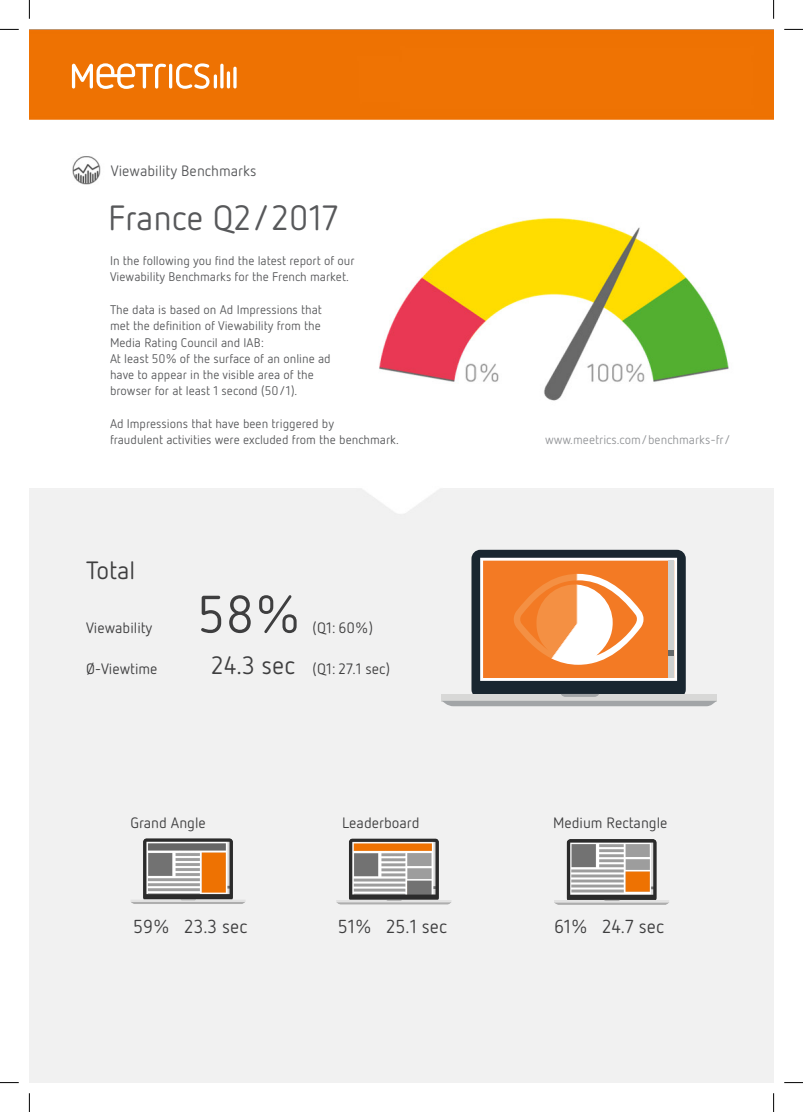
<style>
.page{position:relative;width:803px;height:1112px;background:#fff}
.page>*{position:absolute;margin:0;border:0;box-sizing:border-box;transform-origin:0 0}
.t1{font:52.5px "Netto OT";color:#3e3e3f}
.t2{font:35px "Netto OT";color:#57585a}
.t3{font:25px "Netto OT";color:#3e3e3f}
.t4{font:18.75px "Netto OT";color:#3e3e3f}
.t5{font:15px "Netto OT";color:#3e3e3f}
.t6{font:15px "Netto OT";color:#57585a}
.t7{font:12.5px/16.2px "Netto OT";color:#57585a}
.t8{font:12.5px "Netto OT";color:#939598}
.s1{font-size:25px}
</style>
<div class="page">
<img style="left:29px;top:29px;width:744px;height:1053px">
<img style="left:101px;top:824px;width:179px;height:96px">
<img style="left:326px;top:828px;width:138px;height:82px">
<img style="left:522px;top:824px;width:179px;height:96px">
<div style="left:471px;top:549px;width:215px;height:149px;background:#192630;border-radius:9px"></div>
<svg style="left:442px;top:693px;width:275px;height:13px;background:#b6b8b9"></svg>
<svg style="left:480px;top:557px;width:197px;height:123px;background:#f29b5c"></svg>
<hr style="left:169px;top:64px;width:3px;height:24px;background:#fff;border-radius:2px">
<svg style="left:220px;top:64px;width:4px;height:24px"></svg>
<hr style="left:227px;top:71px;width:3px;height:17px;background:#fff;border-radius:2px">
<svg style="left:233px;top:67px;width:4px;height:21px"></svg>
<hr style="left:214px;top:74px;width:3px;height:14px;background:#fff;border-radius:2px">
<svg style="left:72px;top:63px;width:94px;height:26px"></svg>
<svg style="left:176px;top:63px;width:34px;height:26px"></svg>
<svg style="left:0;top:29px;width:19px;height:1px"></svg>
<svg style="left:784px;top:29px;width:19px;height:1px"></svg>
<svg style="left:0;top:1082px;width:19px;height:1px"></svg>
<svg style="left:784px;top:1082px;width:19px;height:1px"></svg>
<svg style="left:29px;top:0;width:1px;height:19px"></svg>
<svg style="left:29px;top:1093px;width:1px;height:18px"></svg>
<svg style="left:773px;top:0;width:1px;height:19px"></svg>
<svg style="left:773px;top:1093px;width:1px;height:18px"></svg>
<p class="t6" style="left:111px;top:161px;width:147px">Viewability Benchmarks</p>
<p class="t2" style="left:108px;top:197px;width:232px">France Q2/2017</p>
<p class="t7" style="left:110px;top:252px;width:246px">In the following you find the latest report of our<br>Viewability Benchmarks for the French market.</p>
<p class="t7" style="left:110px;top:301px;width:222px">The data is based on Ad Impressions that met the definition of Viewability from the Media Rating Council and IAB:<br>At least 50% of the surface of an online ad have to appear in the visible area of the browser for at least 1 second (50/1).</p>
<p class="t7" style="left:110px;top:415px;width:290px">Ad Impressions that have been triggered by<br>fraudulent activities were excluded from the benchmark.</p>
<p class="t3" style="left:86px;top:554px;width:51px">Total</p>
<p class="t5" style="left:86px;top:618px;width:68px">Viewability</p>
<p class="t1" style="left:197px;top:582px;width:105px">58%</p>
<p class="t5" style="left:312px;top:618px;width:62px">(Q1: 60%)</p>
<p class="t5" style="left:86px;top:659px;width:73px">Ø-Viewtime</p>
<p class="t5" style="left:211px;top:659px;width:180px"><span class="s1">24.3 sec</span> (Q1: 27.1 sec)</p>
<p class="t5" style="left:130px;top:813px;width:77px">Grand Angle</p>
<p class="t4" style="left:133px;top:915px;width:116px">59% 23.3 sec</p>
<p class="t5" style="left:342px;top:813px;width:79px">Leaderboard</p>
<p class="t4" style="left:338px;top:915px;width:111px">51% 25.1 sec</p>
<p class="t8" style="left:545px;top:432px;width:187px">www.meetrics.com/benchmarks-fr/</p>
<p class="t5" style="left:553px;top:813px;width:116px">Medium Rectangle</p>
<p class="t4" style="left:554px;top:915px;width:111px">61% 24.7 sec</p>
</div>
